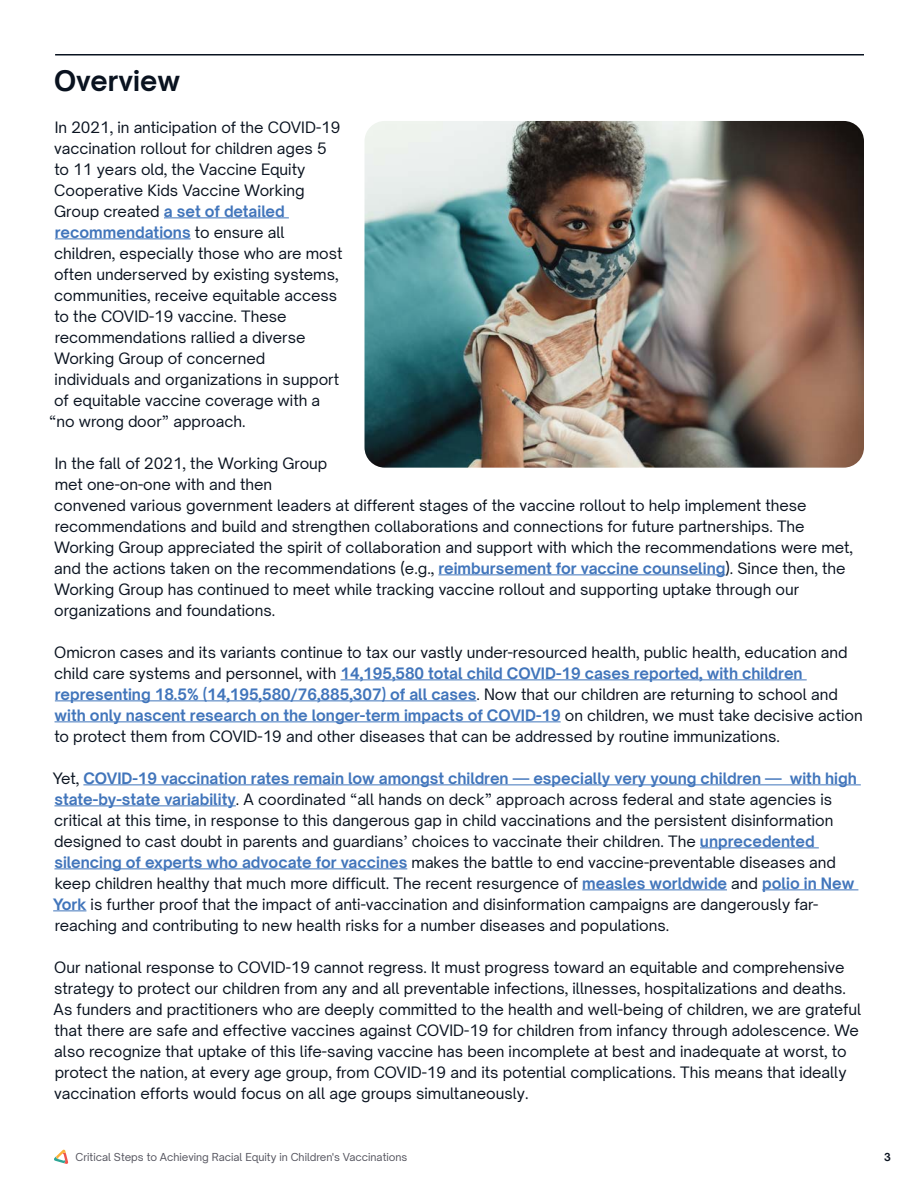
<style>
.page{position:relative;width:918px;height:1188px;background:#fff}
.page>*{position:absolute;margin:0;border:0;box-sizing:border-box;transform-origin:0 0}
.t1{font:700 27px "Open Sauce Sans";color:#09121f}
.t2{font:15px/21px "Open Sauce Sans";color:#09121f}
.t3{font:700 15px "Open Sauce Sans";color:#4175bb}
.t4{font:10.5px "Open Sauce Sans";color:#54545e}
.t5{font:700 10.5px "Open Sauce Sans";color:#09121f}
.s1{font-weight:400;color:#09121f}
.s2{font-weight:700;color:#4175bb}
</style>
<div class="page">
<svg style="left:54px;top:1149px;width:14px;height:15px"></svg>
<hr style="left:164px;top:218px;width:125px;height:1px;background:#4175bb">
<hr style="left:55px;top:238px;width:136px;height:1px;background:#4175bb">
<hr style="left:438px;top:574px;width:287px;height:1px;background:#4175bb">
<hr style="left:341px;top:680px;width:466px;height:1px;background:#4175bb">
<hr style="left:55px;top:700px;width:421px;height:1px;background:#4175bb">
<hr style="left:55px;top:722px;width:506px;height:1px;background:#4175bb">
<hr style="left:83px;top:784px;width:778px;height:1px;background:#4175bb">
<hr style="left:54px;top:806px;width:182px;height:1px;background:#4175bb">
<hr style="left:700px;top:848px;width:119px;height:1px;background:#4175bb">
<hr style="left:54px;top:868px;width:353px;height:1px;background:#4175bb">
<hr style="left:582px;top:890px;width:145px;height:1px;background:#4175bb">
<hr style="left:762px;top:890px;width:96px;height:1px;background:#4175bb">
<hr style="left:53px;top:910px;width:33px;height:1px;background:#4175bb">
<img style="left:364px;top:121px;width:500px;height:347px">
<hr style="left:55px;top:54px;width:809px;height:2px;background:#09121f">
<p class="t1" style="left:54px;top:63px;width:128px">Overview</p>
<p class="t2" style="left:55px;top:116px;width:287px">In 2021, in anticipation of the COVID-19</p>
<p class="t2" style="left:54px;top:137px;width:274px">vaccination rollout for children ages 5</p>
<p class="t2" style="left:54px;top:158px;width:252px">to 11 years old, the Vaccine Equity</p>
<p class="t2" style="left:54px;top:179px;width:252px">Cooperative Kids Vaccine Working</p>
<p class="t3" style="left:54px;top:201px;width:232px"><span class="s1">Group created</span> a set of detailed</p>
<p class="t3" style="left:55px;top:222px;width:231px">recommendations <span class="s1">to ensure all</span></p>
<p class="t2" style="left:54px;top:242px;width:290px">children, especially those who are most</p>
<p class="t2" style="left:54px;top:263px;width:286px">often underserved by existing systems,</p>
<p class="t2" style="left:54px;top:284px;width:285px">communities, receive equitable access</p>
<p class="t2" style="left:54px;top:305px;width:234px">to the COVID-19 vaccine. These</p>
<p class="t2" style="left:55px;top:326px;width:252px">recommendations rallied a diverse</p>
<p class="t2" style="left:54px;top:347px;width:213px">Working Group of concerned</p>
<p class="t2" style="left:55px;top:368px;width:286px">individuals and organizations in support</p>
<p class="t2" style="left:54px;top:389px;width:268px">of equitable vaccine coverage with a</p>
<p class="t2" style="left:49px;top:410px;width:198px">“no wrong door” approach.</p>
<p class="t2" style="left:54px;top:452px;width:801px">In the fall of 2021, the Working Group<br>met one-on-one with and then<br>convened various government leaders at different stages of the vaccine rollout to help implement these recommendations and build and strengthen collaborations and connections for future partnerships. The Working Group appreciated the spirit of collaboration and support with which the recommendations were met, and the actions taken on the recommendations (e.g., <span class="s2">reimbursement for vaccine counseling</span>). Since then, the Working Group has continued to meet while tracking vaccine rollout and supporting uptake through our organizations and foundations.</p>
<p class="t2" style="left:54px;top:641px;width:810px">Omicron cases and its variants continue to tax our vastly under-resourced health, public health, education and child care systems and personnel, with <span class="s2">14,195,580 total child COVID-19 cases reported, with children representing 18.5% (14,195,580/76,885,307) of all cases</span>. Now that our children are returning to school and <span class="s2">with only nascent research on the longer-term impacts of COVID-19</span> on children, we must take decisive action to protect them from COVID-19 and other diseases that can be addressed by routine immunizations.</p>
<p class="t2" style="left:53px;top:767px;width:805px">Yet, <span class="s2">COVID-19 vaccination rates remain low amongst children — especially very young children — with high state-by-state variability</span>. A coordinated “all hands on deck” approach across federal and state agencies is critical at this time, in response to this dangerous gap in child vaccinations and the persistent disinformation designed to cast doubt in parents and guardians’ choices to vaccinate their children. The <span class="s2">unprecedented silencing of experts who advocate for vaccines</span> makes the battle to end vaccine-preventable diseases and keep children healthy that much more difficult. The recent resurgence of <span class="s2">measles worldwide</span> and <span class="s2">polio in New York</span> is further proof that the impact of anti-vaccination and disinformation campaigns are dangerously far&shy;reaching and contributing to new health risks for a number diseases and populations.</p>
<p class="t2" style="left:54px;top:956px;width:809px">Our national response to COVID-19 cannot regress. It must progress toward an equitable and comprehensive strategy to protect our children from any and all preventable infections, illnesses, hospitalizations and deaths.<br>As funders and practitioners who are deeply committed to the health and well-being of children, we are grateful that there are safe and effective vaccines against COVID-19 for children from infancy through adolescence. We also recognize that uptake of this life-saving vaccine has been incomplete at best and inadequate at worst, to protect the nation, at every age group, from COVID-19 and its potential complications. This means that ideally vaccination efforts would focus on all age groups simultaneously.</p>
<p class="t4" style="left:76px;top:1150px;width:333px">Critical Steps to Achieving Racial Equity in Children's Vaccinations</p>
<p class="t5" style="left:884px;top:1150px;width:8px">3</p>
</div>
